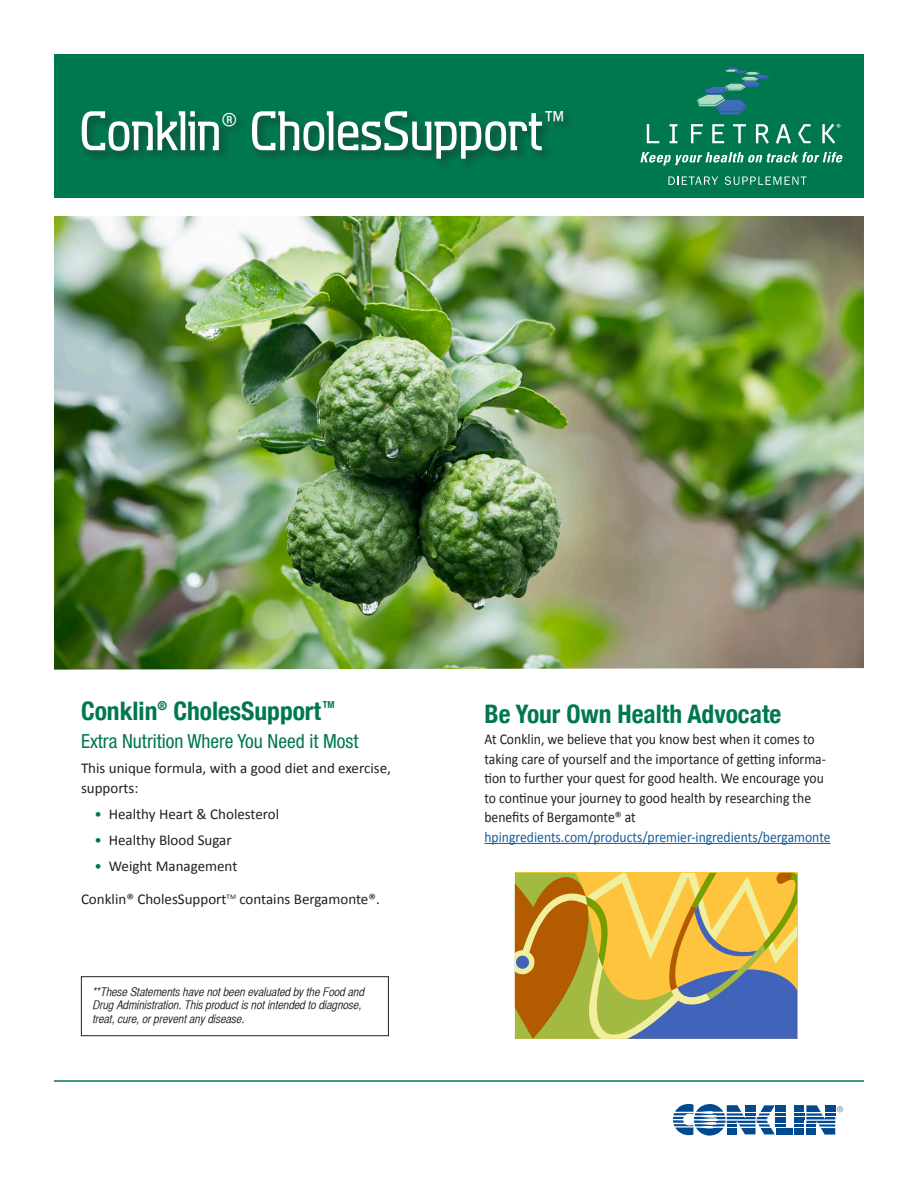
<style>
.page{position:relative;width:918px;height:1188px;background:#fff}
.page>*{position:absolute;margin:0;border:0;box-sizing:border-box;transform-origin:0 0}
.t1{font:500 57px "Aquarius";letter-spacing:.01em;color:#fff}
.t2{font:700 condensed 25.5px "Helvetica Neue";color:#00784e}
.t3{font:24.45px "Helvetica CY Plain";color:#fff}
.t4{font:condensed 19.5px "Helvetica Neue";color:#00784e}
.t5{font:15px/19.5px "Calibri";color:#231f20;scale:.91 1}
.t6{font:15px/19.5px "Calibri";color:#231f20}
.t7{font:12px/13.5px "Helvetica CY Oblique";color:#231f20}
.t8{font:700 condensed 9.6px "Helvetica Neue";color:#00784e}
.s1{color:#00784e}
.s2{color:#175d9e}
</style>
<div class="page">
<div style="left:54px;top:54px;width:810px;height:144px;background:#00784e"></div>
<div style="left:79px;top:108px;width:496px;height:63px;background:#231f20;opacity:.5"></div>
<img style="left:54px;top:216px;width:810px;height:454px">
<div style="left:776px;top:1128px;width:17px;height:7px;background:#014990"></div>
<svg style="left:794px;top:1105px;width:49px;height:30px"></svg>
<svg style="left:673px;top:1104px;width:113px;height:32px"></svg>
<hr style="left:484px;top:843px;width:347px;height:1px;background:#175d9e">
<div style="left:81px;top:976px;width:308px;height:60px;border:1px solid #231f20"></div>
<svg style="left:515px;top:873px;width:282px;height:166px;background:#bda253"></svg>
<hr style="left:54px;top:1080px;width:810px;height:2px;background:#00784e">
<svg style="left:668px;top:177px;width:50px;height:8px"></svg>
<svg style="left:725px;top:176px;width:81px;height:9px"></svg>
<svg style="left:647px;top:124px;width:12px;height:19px"></svg>
<svg style="left:670px;top:124px;width:7px;height:19px"></svg>
<svg style="left:691px;top:124px;width:12px;height:19px"></svg>
<svg style="left:712px;top:124px;width:12px;height:19px"></svg>
<svg style="left:733px;top:124px;width:13px;height:19px"></svg>
<svg style="left:756px;top:124px;width:13px;height:20px"></svg>
<svg style="left:776px;top:124px;width:15px;height:20px"></svg>
<svg style="left:822px;top:124px;width:18px;height:20px"></svg>
<svg style="left:798px;top:124px;width:13px;height:19px"></svg>
<svg style="left:697px;top:67px;width:73px;height:47px"></svg>
<svg style="left:640px;top:152px;width:203px;height:14px"></svg>
<p class="t1" style="left:80px;top:100px;width:465px">Conklin<sup>®</sup> CholesSupport</p>
<p class="t3" style="left:544px;top:106px;width:22px">™</p>
<p class="t2" style="left:81px;top:695px;width:242px">Conklin<sup>®</sup> CholesSupport</p>
<p class="t8" style="left:323px;top:699px;width:13px">TM</p>
<p class="t4" style="left:81px;top:730px;width:279px">Extra Nutrition Where You Need it Most</p>
<p class="t6" style="left:81px;top:758px;width:311px">This unique formula, with a good diet and exercise, supports:</p>
<p class="t6" style="left:94px;top:804px;width:186px"><span class="s1">•</span> Healthy Heart &amp; Cholesterol</p>
<p class="t6" style="left:94px;top:830px;width:139px"><span class="s1">•</span> Healthy Blood Sugar</p>
<p class="t6" style="left:94px;top:857px;width:144px"><span class="s1">•</span> Weight Management</p>
<p class="t6" style="left:81px;top:890px;width:300px">Conklin® CholesSupport<sup>TM</sup> contains Bergamonte®.</p>
<p class="t7" style="left:93px;top:985px;width:273px">**These Statements have not been evaluated by the Food and<br>Drug Administration. This product is not intended to diagnose, treat, cure, or prevent any disease.</p>
<p class="t2" style="left:484px;top:698px;width:298px">Be Your Own Health Advocate</p>
<p class="t5" style="left:484px;top:730px;width:382px">At Conklin, we believe that you know best when it comes to taking care of yourself and the importance of getting informa&shy;tion to further your quest for good health. We encourage you to continue your journey to good health by researching the benefits of Bergamonte® at <span class="s2">hpingredients.com/products/premier-ingredients/bergamonte</span></p>
</div>
